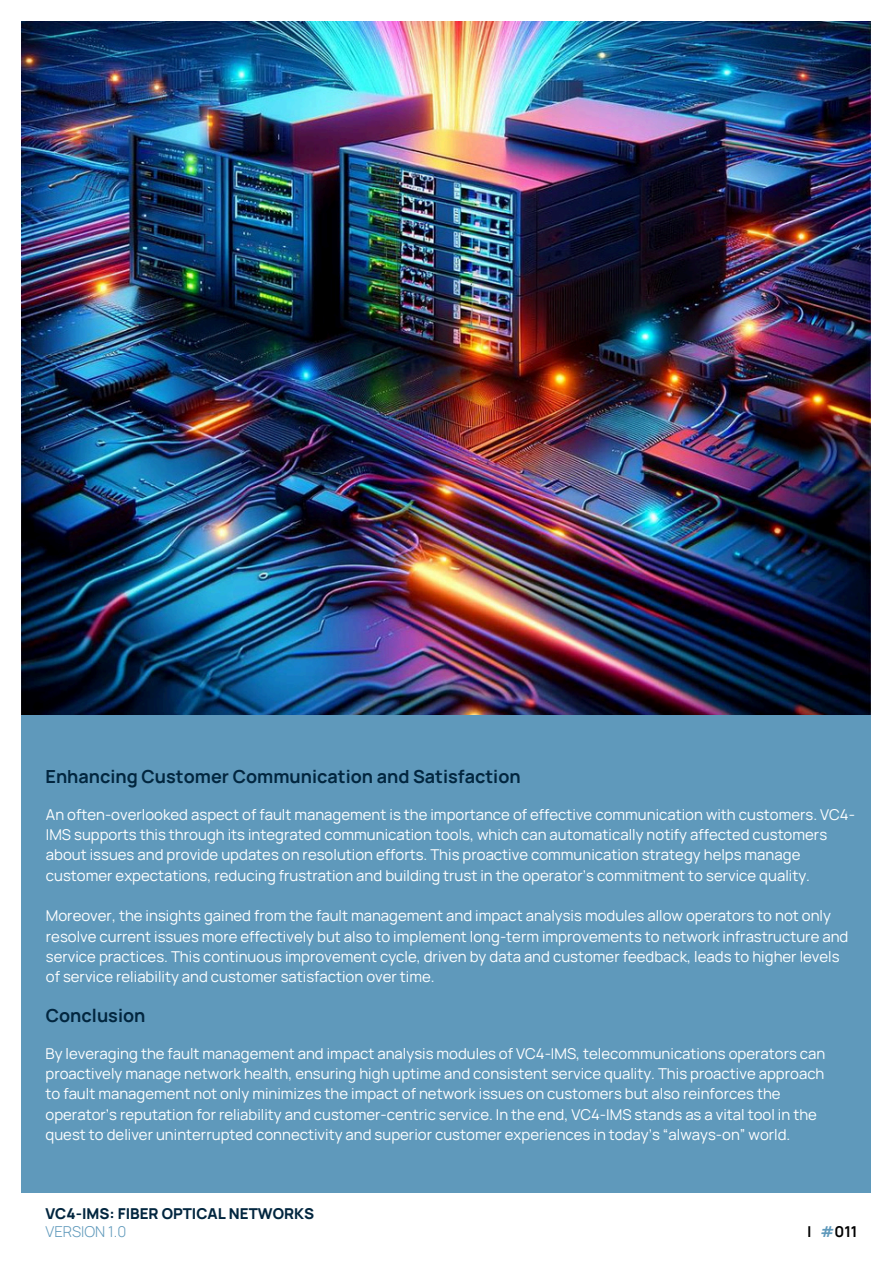
<style>
.page{position:relative;width:894px;height:1264px;background:#fff}
.page>*{position:absolute;margin:0;border:0;box-sizing:border-box;transform-origin:0 0}
.t1{font:700 18px "Manrope";color:#02263f}
.t2{font:15px/20.2px "Manrope";color:#fff}
.t3{font:800 15px "Manrope";color:#02263f}
.t4{font:300 15px "Manrope";color:#5f99bb}
.t5{font:700 15px "Manrope";color:#000}
.s1{color:#5f99bb}
</style>
<div class="page">
<div style="left:22px;top:22px;width:848px;height:1170px;background:#5f99bb"></div>
<img style="left:22px;top:22px;width:848px;height:692px">
<p class="t1" style="left:45px;top:763px;width:476px">Enhancing Customer Communication and Satisfaction</p>
<h1 class="t2" style="left:46px;top:804px;width:810px">An often-overlooked aspect of fault management is the importance of effective communication with customers. VC4- IMS supports this through its integrated communication tools, which can automatically notify affected customers about issues and provide updates on resolution efforts. This proactive communication strategy helps manage customer expectations, reducing frustration and building trust in the operator’s commitment to service quality.</h1>
<h2 class="t2" style="left:46px;top:905px;width:803px">Moreover, the insights gained from the fault management and impact analysis modules allow operators to not only resolve current issues more effectively but also to implement long-term improvements to network infrastructure and service practices. This continuous improvement cycle, driven by data and customer feedback, leads to higher levels of service reliability and customer satisfaction over time.</h2>
<h1 class="t1" style="left:46px;top:1002px;width:101px">Conclusion</h1>
<p class="t2" style="left:45px;top:1042px;width:781px">By leveraging the fault management and impact analysis modules of VC4-IMS, telecommunications operators can proactively manage network health, ensuring high uptime and consistent service quality. This proactive approach to fault management not only minimizes the impact of network issues on customers but also reinforces the operator’s reputation for reliability and customer-centric service. In the end, VC4-IMS stands as a vital tool in the quest to deliver uninterrupted connectivity and superior customer experiences in today’s “always-on” world.</p>
<p class="t3" style="left:45px;top:1203px;width:270px">VC4-IMS: FIBER OPTICAL NETWORKS</p>
<p class="t4" style="left:45px;top:1220px;width:82px">VERSION 1.0</p>
<p class="t5" style="left:806px;top:1220px;width:52px">| <span class="s1">#</span>011</p>
</div>
